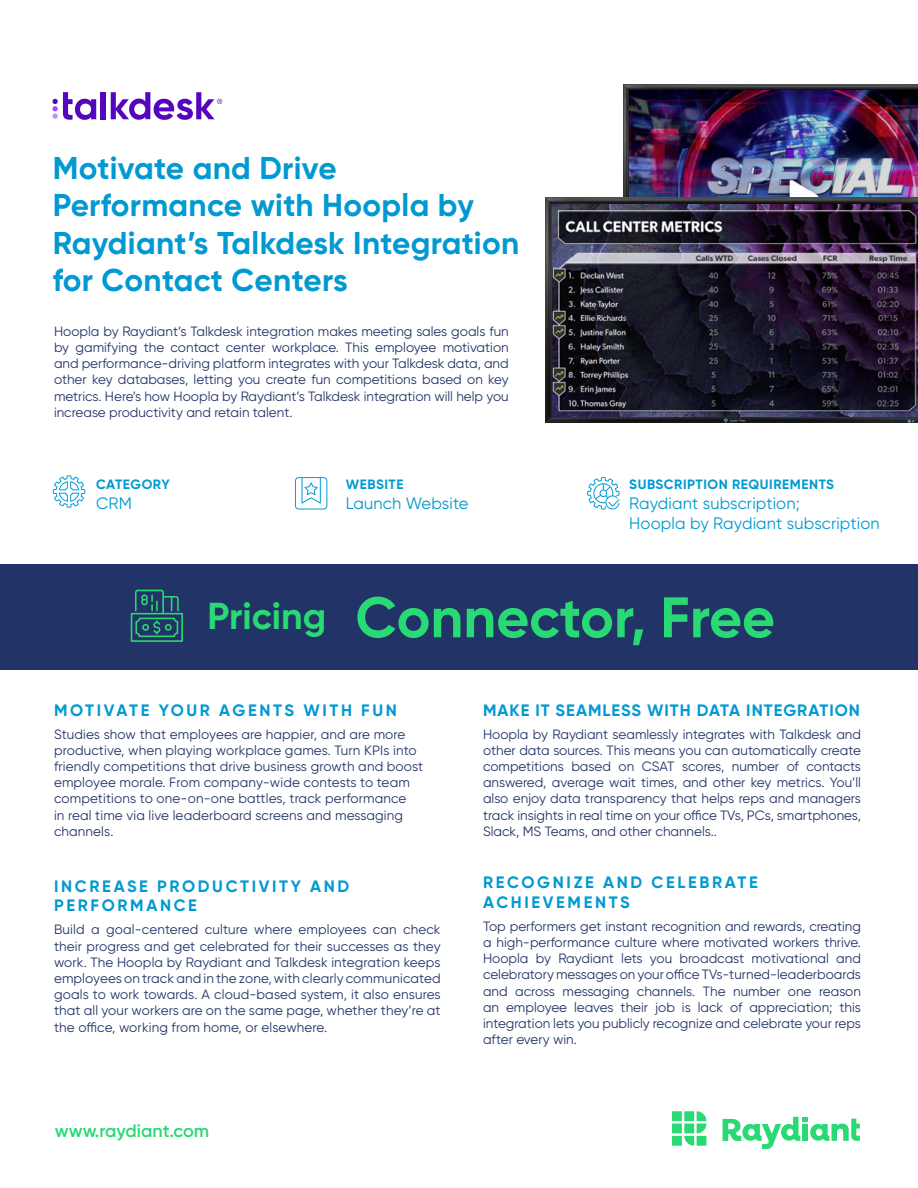
<style>
.page{position:relative;width:918px;height:1188px;background:#fff}
.page>*{position:absolute;margin:0;border:0;box-sizing:border-box;transform-origin:0 0}
.t1{font:700 57px "Gilroy";letter-spacing:-.005em;color:#29d973}
.t2{font:700 37.5px "Gilroy";color:#29d973}
.t3{font:700 31.5px/37.5px "Gilroy";letter-spacing:.01em;color:#0099d1}
.t4{font:600 18px "Gilroy";color:#29d973}
.t5{font:700 16.5px/19.8px "Gilroy";letter-spacing:.16em;color:#0099d1}
.t6{font:16.5px/19.8px "Gilroy";letter-spacing:.01em;color:#0099d1}
.t7{font:700 16.5px "Gilroy";letter-spacing:.06em;color:#0099d1}
.t8{font:13.5px/16.2px "Gilroy";letter-spacing:.01em;color:#223367;text-align:justify}
.t9{font:700 13.5px "Gilroy";letter-spacing:.04em;color:#0099d1}
.s1{font-size:14.25px;color:#fff}
</style>
<div class="page">
<div style="left:101px;top:92px;width:5px;height:27px;background:#5405bd"></div>
<svg style="left:53px;top:92px;width:43px;height:28px"></svg>
<svg style="left:111px;top:92px;width:111px;height:28px"></svg>
<div style="left:0;top:564px;width:918px;height:106px;background:#223367"></div>
<svg style="left:723px;top:1117px;width:137px;height:32px"></svg>
<div style="left:672px;top:1111px;width:10px;height:10px;background:#29d973"></div>
<div style="left:672px;top:1124px;width:10px;height:9px;background:#29d973"></div>
<div style="left:672px;top:1136px;width:10px;height:10px;background:#29d973"></div>
<svg style="left:684px;top:1111px;width:22px;height:35px"></svg>
<div style="left:697px;top:1136px;width:9px;height:10px;background:#29d973"></div>
<svg style="left:53px;top:475px;width:32px;height:33px"></svg>
<svg style="left:587px;top:477px;width:33px;height:32px"></svg>
<svg style="left:295px;top:477px;width:32px;height:32px"></svg>
<svg style="left:131px;top:590px;width:52px;height:52px"></svg>
<img style="left:623px;top:84px;width:295px;height:113px">
<img style="left:630px;top:90px;width:288px;height:107px">
<img style="left:546px;top:197px;width:372px;height:226px">
<img style="left:552px;top:204px;width:366px;height:213px">
<h3 class="t3" style="left:53px;top:149px;width:468px">Motivate and Drive<br>Performance with Hoopla by<br>Raydiant’s Talkdesk Integration for Contact Centers</h3>
<p class="t8" style="left:54px;top:323px;width:456px">Hoopla by Raydiant’s Talkdesk integration makes meeting sales goals fun by gamifying the contact center workplace. This employee motivation and performance-driving platform integrates with your Talkdesk data, and other key databases, letting you create fun competitions based on key metrics. Here’s how Hoopla by Raydiant’s Talkdesk integration will help you increase productivity and retain talent.</p>
<p class="t9" style="left:96px;top:476px;width:75px">CATEGORY</p>
<p class="t6" style="left:96px;top:493px;width:37px">CRM</p>
<p class="t9" style="left:346px;top:476px;width:59px">WEBSITE</p>
<p class="t6" style="left:346px;top:493px;width:124px">Launch Website</p>
<p class="t9" style="left:629px;top:476px;width:206px">SUBSCRIPTION REQUIREMENTS</p>
<p class="t6" style="left:629px;top:493px;width:252px">Raydiant subscription;<br>Hoopla by Raydiant subscription</p>
<h2 class="t2" style="left:208px;top:593px;width:120px">Pricing</h2>
<h1 class="t1" style="left:356px;top:582px;width:421px">Connector, Free</h1>
<p class="t5" style="left:54px;top:700px;width:344px">MOTIVATE YOUR AGENTS WITH FUN</p>
<p class="t8" style="left:54px;top:726px;width:371px;text-align:left">Studies show that employees are happier, and are more productive, when playing workplace games. Turn KPIs into friendly competitions that drive business growth and boost employee morale. From company-wide contests to team competitions to one-on-one battles, track performance<br>in real time via live leaderboard screens and messaging channels.</p>
<p class="t5" style="left:54px;top:876px;width:297px">INCREASE PRODUCTIVITY AND<br>PERFORMANCE</p>
<p class="t8" style="left:54px;top:921px;width:388px">Build a goal-centered culture where employees can check their progress and get celebrated for their successes as they work. The Hoopla by Raydiant and Talkdesk integration keeps employees on track and in the zone, with clearly communicated goals to work towards. A cloud-based system, it also ensures that all your workers are on the same page, whether they’re at the office, working from home, or elsewhere.<span class="s1">t for their order.</span></p>
<h3 class="t4" style="left:55px;top:1120px;width:156px">www.raydiant.com</h3>
<p class="t7" style="left:483px;top:700px;width:378px">MAKE IT SEAMLESS WITH DATA INTEGRATION</p>
<p class="t8" style="left:483px;top:726px;width:380px">Hoopla by Raydiant seamlessly integrates with Talkdesk and other data sources. This means you can automatically create competitions based on CSAT scores, number of contacts answered, average wait times, and other key metrics. You’ll also enjoy data transparency that helps reps and managers track insights in real time on your office TVs, PCs, smartphones, Slack, MS Teams, and other channels..</p>
<p class="t5" style="left:483px;top:872px;width:276px">RECOGNIZE AND CELEBRATE<br>ACHIEVEMENTS</p>
<p class="t8" style="left:483px;top:918px;width:380px">Top performers get instant recognition and rewards, creating a high-performance culture where motivated workers thrive.<br>Hoopla by Raydiant lets you broadcast motivational and celebratory messages on your office TVs-turned-leaderboards and across messaging channels. The number one reason an employee leaves their job is lack of appreciation; this integration lets you publicly recognize and celebrate your reps after every win.</p>
</div>
